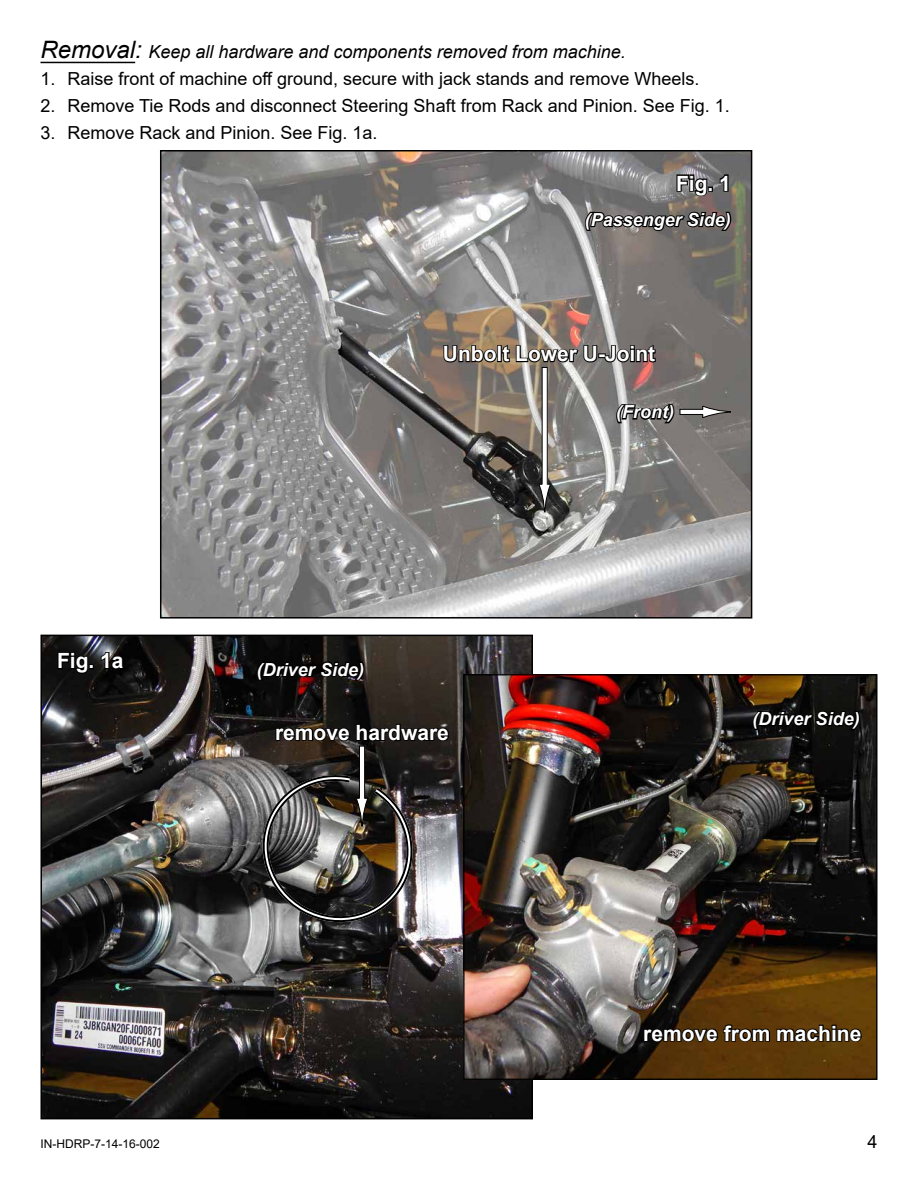
<style>
.page{position:relative;width:918px;height:1188px;background:#fff}
.page>*{position:absolute;margin:0;border:0;box-sizing:border-box;transform-origin:0 0}
.t1{font:700 21px "Arial";color:#fff}
.t2{font:18px "Arial";color:#000}
.t3{font:italic 18px "Arial";color:#000}
.t4{font:italic 700 18px "Arial";color:#fff}
.t5{font:12px "Arial";color:#000}
.s1{font-size:24px}
</style>
<div class="page">
<hr style="left:40px;top:62px;width:95px;height:1px;background:#000">
<img style="left:163px;top:153px;width:586px;height:463px">
<div style="left:160px;top:150px;width:592px;height:469px;border:2px solid #000"></div>
<svg style="left:583px;top:210px;width:150px;height:23px;background:#413d3c"></svg>
<svg style="left:615px;top:401px;width:61px;height:23px"></svg>
<div style="left:680px;top:409px;width:23px;height:5px;background:#fff"></div>
<div style="left:680px;top:409px;width:24px;height:6px;border:1px solid #000"></div>
<svg style="left:702px;top:405px;width:29px;height:13px"></svg>
<img style="left:442px;top:335px;width:215px;height:30px">
<div style="left:542px;top:367px;width:5px;height:118px;background:#fff"></div>
<div style="left:542px;top:367px;width:6px;height:118px;border:1px solid #000"></div>
<svg style="left:538px;top:483px;width:13px;height:30px"></svg>
<svg style="left:675px;top:173px;width:38px;height:25px"></svg>
<svg style="left:719px;top:173px;width:11px;height:20px"></svg>
<img style="left:43px;top:638px;width:487px;height:478px">
<img style="left:465px;top:676px;width:410px;height:402px">
<svg style="left:643px;top:1023px;width:220px;height:20px;background:#2e1c04"></svg>
<svg style="left:751px;top:709px;width:111px;height:22px;background:#090908"></svg>
<svg style="left:256px;top:660px;width:110px;height:22px;background:#0d0808"></svg>
<svg style="left:275px;top:723px;width:176px;height:20px;background:#15120e"></svg>
<div style="left:359px;top:746px;width:6px;height:53px;background:#fff"></div>
<div style="left:359px;top:746px;width:6px;height:53px;border:1px solid #000"></div>
<img style="left:247px;top:771px;width:180px;height:166px">
<svg style="left:56px;top:651px;width:38px;height:25px"></svg>
<svg style="left:100px;top:649px;width:26px;height:22px"></svg>
<p class="t3" style="left:40px;top:40px;width:587px"><span class="s1">Removal:</span> Keep all hardware and components removed from machine.</p>
<p class="t2" style="left:40px;top:66px;width:660px">1. Raise front of machine off ground, secure with jack stands and remove Wheels.</p>
<p class="t2" style="left:40px;top:93px;width:691px">2. Remove Tie Rods and disconnect Steering Shaft from Rack and Pinion. See Fig. 1.</p>
<p class="t2" style="left:40px;top:120px;width:339px">3. Remove Rack and Pinion. See Fig. 1a.</p>
<p class="t1" style="left:676px;top:168px;width:56px">Fig. 1</p>
<p class="t4" style="left:585px;top:208px;width:148px">(Passenger Side)</p>
<p class="t1" style="left:443px;top:339px;width:214px">Unbolt Lower U-Joint</p>
<p class="t1" style="left:57px;top:646px;width:68px">Fig. 1a</p>
<p class="t4" style="left:257px;top:657px;width:109px">(Driver Side)</p>
<p class="t1" style="left:275px;top:718px;width:175px">remove hardware</p>
<p class="t4" style="left:616px;top:400px;width:59px">(Front)</p>
<p class="t4" style="left:753px;top:707px;width:109px">(Driver Side)</p>
<p class="t1" style="left:643px;top:1018px;width:220px">remove from machine</p>
<p class="t5" style="left:40px;top:1135px;width:121px">IN-HDRP-7-14-16-002</p>
<p class="t2" style="left:867px;top:1129px;width:12px">4</p>
</div>
